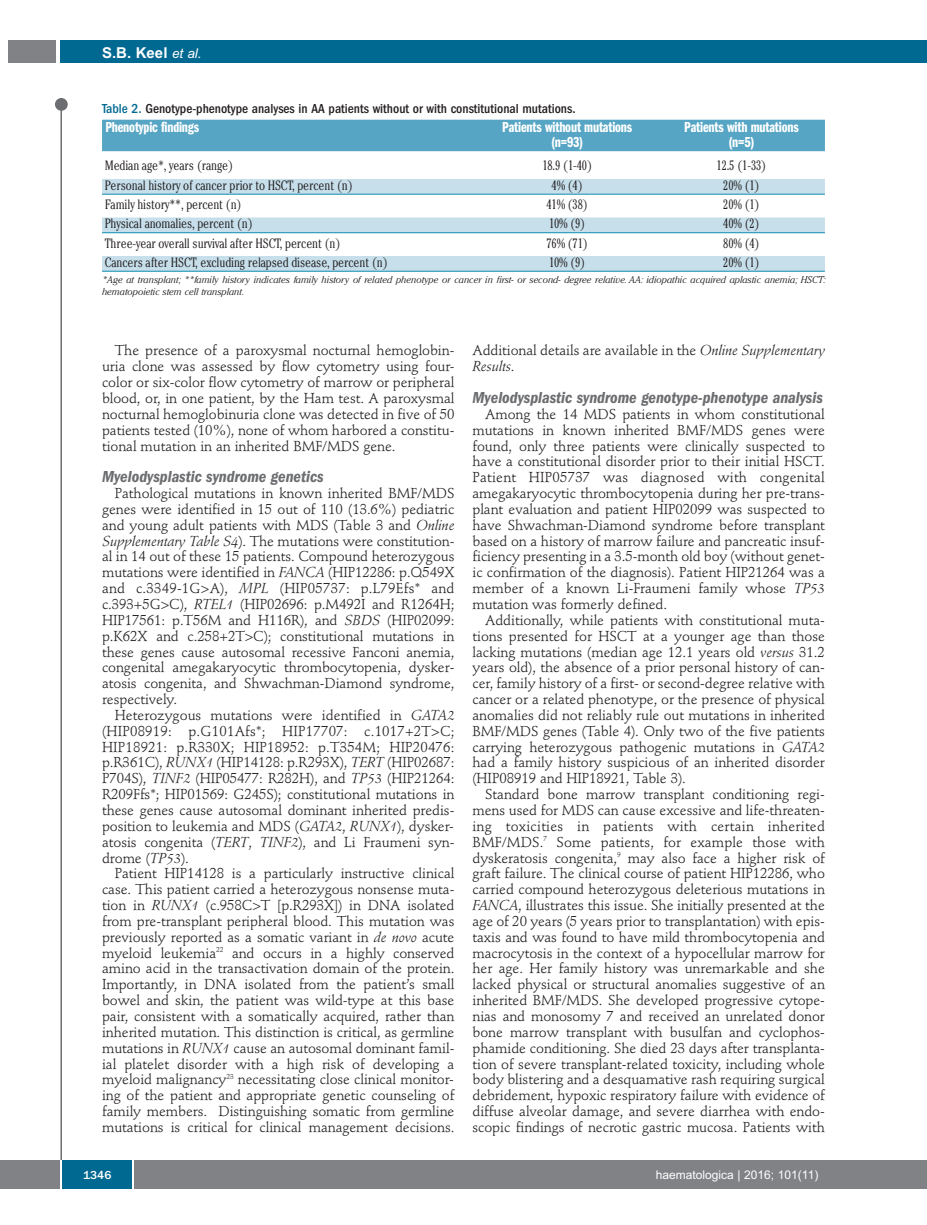
<style>
.page{position:relative;width:927px;height:1225px;background:#fff}
.page>*{position:absolute;margin:0;border:0;box-sizing:border-box;transform-origin:0 0}
.t1{font:italic 600 condensed 16.5px "Franklin Gothic";color:#6c6d70}
.t2{font:15px "Franklin Gothic Demi Cmpr";letter-spacing:-.01em;color:#fff}
.t3{font:700 15px "Arial";color:#fff}
.t4{font:14.25px/15.9px "Stempel Schneidler";letter-spacing:-.005em;color:#231f20;text-align:justify}
.t5{font:300 condensed 13.5px "Cheltenham";letter-spacing:-.01em;color:#231f20}
.t6{font:500 condensed 13.5px "Franklin Gothic";color:#231f20}
.t7{font:12px "Arial";color:#fff}
.t8{font:500 12px "Franklin Gothic";color:#fff}
.t9{font:italic 300 9.75px/12px "Cheltenham";color:#231f20}
.s1{font-weight:400;font-style:italic;font-size:13.5px}
.s2{color:#006991}
.s3{font-style:italic}
</style>
<div class="page">
<div style="left:911px;top:40px;width:16px;height:22px;background:#006991"></div>
<div style="left:910px;top:1160px;width:17px;height:28px;background:#808285"></div>
<div style="left:55px;top:98px;width:13px;height:13px;background:#6c6d70;border-radius:50%"></div>
<hr style="left:60px;top:101px;width:2px;height:1061px;background:#6c6d70">
<div style="left:60px;top:40px;width:852px;height:22px;background:#006991"></div>
<div style="left:9px;top:40px;width:47px;height:22px;background:#808285"></div>
<div style="left:0;top:1160px;width:911px;height:28px;background:#808285"></div>
<div style="left:62px;top:1160px;width:71px;height:28px;background:#006991"></div>
<hr style="left:60px;top:1160px;width:2px;height:28px;background:#fff">
<svg style="left:133px;top:1160px;width:1px;height:28px"></svg>
<div style="left:102px;top:120px;width:723px;height:16px;background:#56a5c4"></div>
<div style="left:102px;top:135px;width:723px;height:16px;background:#56a5c4"></div>
<div style="left:102px;top:179px;width:723px;height:15px;background:#c6dfeb"></div>
<hr style="left:102px;top:194px;width:723px;height:1px;background:#0d8aaf">
<div style="left:102px;top:217px;width:723px;height:15px;background:#c6dfeb"></div>
<hr style="left:102px;top:232px;width:723px;height:1px;background:#0d8aaf">
<div style="left:102px;top:256px;width:723px;height:15px;background:#c6dfeb"></div>
<hr style="left:102px;top:271px;width:723px;height:1px;background:#0d8aaf">
<p class="t3" style="left:102px;top:44px;width:101px">S.B. Keel <span class="s1">et al.</span></p>
<p class="t6" style="left:102px;top:104px;width:475px"><span class="s2">Table 2.</span> Genotype-phenotype analyses in AA patients without or with constitutional mutations.</p>
<p class="t2" style="left:105px;top:122px;width:95px">Phenotypic findings</p>
<p class="t2" style="left:502px;top:122px;width:132px">Patients without mutations</p>
<p class="t2" style="left:684px;top:122px;width:116px">Patients with mutations</p>
<p class="t2" style="left:551px;top:137px;width:34px">(n=93)</p>
<p class="t2" style="left:729px;top:137px;width:27px">(n=5)</p>
<p class="t5" style="left:105px;top:161px;width:130px">Median age*, years (range)</p>
<p class="t5" style="left:542px;top:161px;width:51px">18.9 (1-40)</p>
<p class="t5" style="left:717px;top:161px;width:51px">12.5 (1-33)</p>
<p class="t5" style="left:105px;top:180px;width:250px">Personal history of cancer prior to HSCT, percent (n)</p>
<p class="t5" style="left:552px;top:180px;width:33px">4% (4)</p>
<p class="t5" style="left:723px;top:180px;width:38px">20% (1)</p>
<p class="t5" style="left:105px;top:199px;width:139px">Family history**, percent (n)</p>
<p class="t5" style="left:546px;top:199px;width:43px">41% (38)</p>
<p class="t5" style="left:723px;top:199px;width:38px">20% (1)</p>
<p class="t5" style="left:105px;top:219px;width:150px">Physical anomalies, percent (n)</p>
<p class="t5" style="left:549px;top:219px;width:38px">10% (9)</p>
<p class="t5" style="left:723px;top:219px;width:38px">40% (2)</p>
<p class="t5" style="left:105px;top:238px;width:237px">Three-year overall survival after HSCT, percent (n)</p>
<p class="t5" style="left:546px;top:238px;width:43px">76% (71)</p>
<p class="t5" style="left:723px;top:238px;width:38px">80% (4)</p>
<p class="t5" style="left:105px;top:257px;width:285px">Cancers after HSCT, excluding relapsed disease, percent (n)</p>
<p class="t5" style="left:549px;top:257px;width:38px">10% (9)</p>
<p class="t5" style="left:723px;top:257px;width:38px">20% (1)</p>
<p class="t9" style="left:102px;top:274px;width:725px">*Age at transplant; **family history indicates family history of related phenotype or cancer in first- or second- degree relative. AA: idiopathic acquired aplastic anemia; HSCT: hematopoietic stem cell transplant.</p>
<p class="t4" style="left:102px;top:344px;width:354px;text-indent:13px">The presence of a paroxysmal nocturnal hemoglobin&shy;uria clone was assessed by flow cytometry using four&shy;color or six-color flow cytometry of marrow or peripheral blood, or, in one patient, by the Ham test. A paroxysmal nocturnal hemoglobinuria clone was detected in five of 50 patients tested (10%), none of whom harbored a constitu&shy;tional mutation in an inherited BMF/MDS gene.</p>
<p class="t1" style="left:102px;top:471px;width:223px">Myelodysplastic syndrome genetics</p>
<p class="t4" style="left:102px;top:486px;width:354px;text-indent:13px">Pathological mutations in known inherited BMF/MDS genes were identified in 15 out of 110 (13.6%) pediatric and young adult patients with MDS (Table 3 and <span class="s3">Online Supplementary Table S4</span>). The mutations were constitution&shy;al in 14 out of these 15 patients. Compound heterozygous mutations were identified in <span class="s3">FANCA</span> (HIP12286: p.Q549X and c.3349-1G&gt;A), <span class="s3">MPL</span> (HIP05737: p.L79Efs* and c.393+5G&gt;C), <span class="s3">RTEL1</span> (HIP02696: p.M492I and R1264H; HIP17561: p.T56M and H116R), and <span class="s3">SBDS</span> (HIP02099: p.K62X and c.258+2T&gt;C); constitutional mutations in these genes cause autosomal recessive Fanconi anemia, congenital amegakaryocytic thrombocytopenia, dysker&shy;atosis congenita, and Shwachman-Diamond syndrome, respectively.</p>
<p class="t4" style="left:102px;top:708px;width:354px;text-indent:13px">Heterozygous mutations were identified in <span class="s3">GATA2 </span>(HIP08919: p.G101Afs*; HIP17707: c.1017+2T&gt;C; HIP18921: p.R330X; HIP18952: p.T354M; HIP20476: p.R361C), <span class="s3">RUNX1</span> (HIP14128: p.R293X), <span class="s3">TERT</span> (HIP02687:<br>P704S), <span class="s3">TINF2</span> (HIP05477: R282H), and <span class="s3">TP53</span> (HIP21264:<br>R209Ffs*; HIP01569: G245S); constitutional mutations in these genes cause autosomal dominant inherited predis&shy;position to leukemia and MDS (<span class="s3">GATA2</span>, <span class="s3">RUNX1</span>), dysker&shy;atosis congenita (<span class="s3">TERT</span>, <span class="s3">TINF2</span>), and Li Fraumeni syn&shy;drome (<span class="s3">TP53</span>).</p>
<p class="t4" style="left:102px;top:867px;width:354px;text-indent:13px">Patient HIP14128 is a particularly instructive clinical case. This patient carried a heterozygous nonsense muta&shy;tion in <span class="s3">RUNX1</span> (c.958C&gt;T [p.R293X]) in DNA isolated from pre-transplant peripheral blood. This mutation was previously reported as a somatic variant in <span class="s3">de novo</span> acute myeloid leukemia<sup>22</sup> and occurs in a highly conserved amino acid in the transactivation domain of the protein.<br>Importantly, in DNA isolated from the patient’s small bowel and skin, the patient was wild-type at this base pair, consistent with a somatically acquired, rather than inherited mutation. This distinction is critical, as germline mutations in <span class="s3">RUNX1</span> cause an autosomal dominant famil&shy;ial platelet disorder with a high risk of developing a myeloid malignancy<sup>23</sup> necessitating close clinical monitor&shy;ing of the patient and appropriate genetic counseling of family members. Distinguishing somatic from germline mutations is critical for clinical management decisions.</p>
<p class="t4" style="left:472px;top:344px;width:354px">Additional details are available in the <span class="s3">Online Supplementary<br>Results</span>.</p>
<p class="t1" style="left:472px;top:391px;width:352px">Myelodysplastic syndrome genotype-phenotype analysis</p>
<p class="t4" style="left:472px;top:407px;width:354px;text-indent:13px">Among the 14 MDS patients in whom constitutional mutations in known inherited BMF/MDS genes were found, only three patients were clinically suspected to have a constitutional disorder prior to their initial HSCT.<br>Patient HIP05737 was diagnosed with congenital amegakaryocytic thrombocytopenia during her pre-trans&shy;plant evaluation and patient HIP02099 was suspected to have Shwachman-Diamond syndrome before transplant based on a history of marrow failure and pancreatic insuf&shy;ficiency presenting in a 3.5-month old boy (without genet&shy;ic confirmation of the diagnosis). Patient HIP21264 was a member of a known Li-Fraumeni family whose <span class="s3">TP53 </span>mutation was formerly defined.</p>
<p class="t4" style="left:472px;top:613px;width:354px;text-indent:13px">Additionally, while patients with constitutional muta&shy;tions presented for HSCT at a younger age than those lacking mutations (median age 12.1 years old <span class="s3">versus</span> 31.2 years old), the absence of a prior personal history of can&shy;cer, family history of a first- or second-degree relative with cancer or a related phenotype, or the presence of physical anomalies did not reliably rule out mutations in inherited BMF/MDS genes (Table 4). Only two of the five patients carrying heterozygous pathogenic mutations in <span class="s3">GATA2 </span>had a family history suspicious of an inherited disorder (HIP08919 and HIP18921, Table 3).</p>
<p class="t4" style="left:472px;top:787px;width:354px;text-indent:13px">Standard bone marrow transplant conditioning regi&shy;mens used for MDS can cause excessive and life-threaten&shy;ing toxicities in patients with certain inherited BMF/MDS.<sup>7</sup> Some patients, for example those with dyskeratosis congenita,<sup>9</sup> may also face a higher risk of graft failure. The clinical course of patient HIP12286, who carried compound heterozygous deleterious mutations in <span class="s3">FANCA</span>, illustrates this issue. She initially presented at the age of 20 years (5 years prior to transplantation) with epis&shy;taxis and was found to have mild thrombocytopenia and macrocytosis in the context of a hypocellular marrow for her age. Her family history was unremarkable and she lacked physical or structural anomalies suggestive of an inherited BMF/MDS. She developed progressive cytope&shy;nias and monosomy 7 and received an unrelated donor bone marrow transplant with busulfan and cyclophos&shy;phamide conditioning. She died 23 days after transplanta&shy;tion of severe transplant-related toxicity, including whole body blistering and a desquamative rash requiring surgical debridement, hypoxic respiratory failure with evidence of diffuse alveolar damage, and severe diarrhea with endo&shy;scopic findings of necrotic gastric mucosa. Patients with</p>
<p class="t8" style="left:83px;top:1167px;width:30px">1346</p>
<p class="t7" style="left:656px;top:1167px;width:164px">haematologica | 2016; 101(11)</p>
</div>
